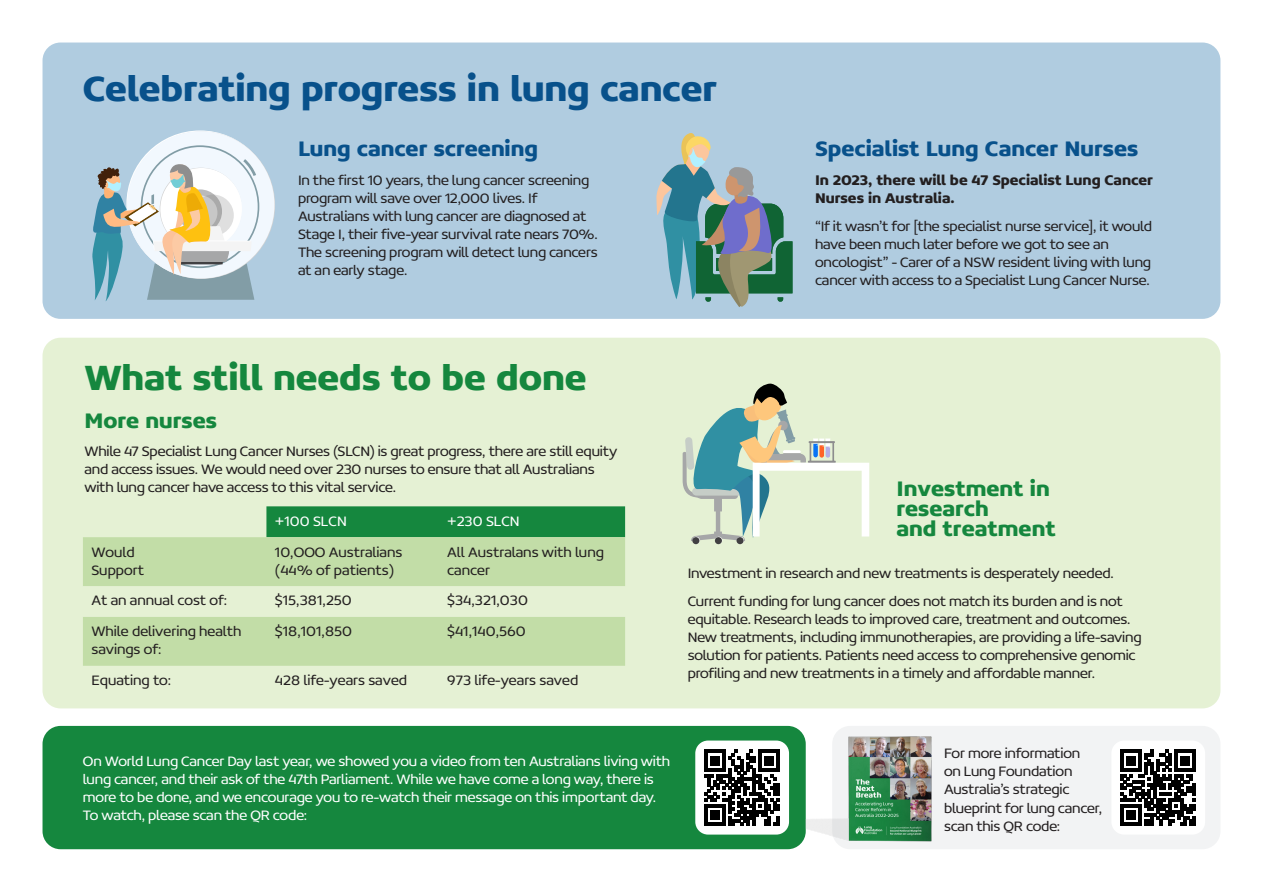
<style>
.page{position:relative;width:1263px;height:893px;background:#fff}
.page>*{position:absolute;margin:0;border:0;box-sizing:border-box;transform-origin:0 0}
.Headline{font:700 37.5px "Concord W00";letter-spacing:-.005em;color:#08518b}
.Headline-2{font:700 37.5px "Concord W00";letter-spacing:-.005em;color:#15873e}
.t1{font:700 22.5px "Concord W00";color:#08518b}
.t2{font:700 22.5px/20.2px "Concord W00";color:#15873e}
.t3{font:300 15px/18px "Concord W00";letter-spacing:-.01em;color:#231f20}
.t4{font:300 15px/18px "Concord W00";letter-spacing:-.01em;color:#fff}
.t5{font:700 15px/18px "Concord W00";letter-spacing:-.005em;color:#231f20}
</style>
<div class="page">
<div style="left:43px;top:43px;width:1177px;height:276px;background:#b0cce0;border-radius:18px"></div>
<svg style="left:92px;top:130px;width:183px;height:171px"></svg>
<svg style="left:656px;top:133px;width:136px;height:174px"></svg>
<div style="left:832px;top:726px;width:388px;height:123px;background:#f2f3f4;border-radius:18px"></div>
<div style="left:43px;top:338px;width:1177px;height:370px;background:#e5f1d4;border-radius:18px"></div>
<div style="left:266px;top:506px;width:359px;height:31px;background:#15873e"></div>
<svg style="left:83px;top:537px;width:542px;height:129px;fill:#c2dda7"></svg>
<svg style="left:1112px;top:741px;width:93px;height:93px"></svg>
<hr style="left:1120px;top:822px;width:21px;height:3px;background:#000">
<div style="left:1126px;top:810px;width:9px;height:9px;background:#000"></div>
<div style="left:43px;top:726px;width:763px;height:123px;background:#15873e;border-radius:18px"></div>
<svg style="left:695px;top:740px;width:94px;height:95px;background:#8d908e"></svg>
<hr style="left:704px;top:822px;width:21px;height:3px;background:#000">
<div style="left:710px;top:810px;width:9px;height:9px;background:#000"></div>
<div style="left:736px;top:537px;width:8px;height:7px;background:#414042;border-radius:50%"></div>
<div style="left:693px;top:537px;width:7px;height:7px;background:#5a595b;border-radius:50%"></div>
<div style="left:692px;top:537px;width:7px;height:7px;background:#414042;border-radius:50%"></div>
<div style="left:715px;top:537px;width:7px;height:7px;background:#414042;border-radius:50%"></div>
<svg style="left:683px;top:383px;width:186px;height:158px"></svg>
<img style="left:806px;top:708px;width:166px;height:134px">
<p class="Headline" style="left:83px;top:66px;width:636px">Celebrating progress in lung cancer</p>
<p class="t1" style="left:298px;top:135px;width:241px">Lung cancer screening</p>
<p class="t1" style="left:815px;top:135px;width:325px">Specialist Lung Cancer Nurses</p>
<p class="t3" style="left:298px;top:171px;width:301px">In the first 10 years, the lung cancer screening program will save over 12,000 lives. If Australians with lung cancer are diagnosed at Stage I, their five-year survival rate nears 70%.<br>The screening program will detect lung cancers at an early stage.</p>
<p class="t5" style="left:815px;top:171px;width:339px">In 2023, there will be 47 Specialist Lung Cancer<br>Nurses in Australia.</p>
<p class="t3" style="left:815px;top:216px;width:339px">“If it wasn’t for [the specialist nurse service], it would have been much later before we got to see an oncologist” - Carer of a NSW resident living with lung cancer with access to a Specialist Lung Cancer Nurse.</p>
<p class="Headline-2" style="left:84px;top:354px;width:504px">What still needs to be done</p>
<p class="t2" style="left:84px;top:410px;width:134px">More nurses</p>
<p class="t3" style="left:84px;top:442px;width:534px">While 47 Specialist Lung Cancer Nurses (SLCN) is great progress, there are still equity and access issues. We would need over 230 nurses to ensure that all Australians with lung cancer have access to this vital service.</p>
<p class="t3" style="left:91px;top:542px;width:45px">Would</p>
<p class="t3" style="left:91px;top:560px;width:54px">Support</p>
<p class="t4" style="left:275px;top:512px;width:73px">+100 SLCN</p>
<p class="t4" style="left:447px;top:512px;width:74px">+230 SLCN</p>
<p class="t3" style="left:275px;top:542px;width:129px">10,OOO Australians (44% of patients)</p>
<p class="t3" style="left:447px;top:542px;width:158px">All Australans with lung cancer</p>
<p class="t3" style="left:91px;top:591px;width:137px">At an annual cost of:</p>
<p class="t3" style="left:275px;top:591px;width:78px">$15,381,250</p>
<p class="t3" style="left:447px;top:591px;width:82px">$34,321,030</p>
<p class="t3" style="left:91px;top:622px;width:151px">While delivering health</p>
<p class="t3" style="left:91px;top:640px;width:72px">savings of:</p>
<p class="t3" style="left:275px;top:622px;width:79px">$18,101,850</p>
<p class="t3" style="left:447px;top:622px;width:80px">$41,140,560</p>
<p class="t3" style="left:91px;top:671px;width:81px">Equating to:</p>
<p class="t3" style="left:275px;top:671px;width:134px">428 life-years saved</p>
<p class="t3" style="left:447px;top:671px;width:133px">973 life-years saved</p>
<p class="t2" style="left:896px;top:478px;width:161px">Investment in research<br>and treatment</p>
<p class="t3" style="left:688px;top:564px;width:428px">Investment in research and new treatments is desperately needed.</p>
<p class="t3" style="left:688px;top:592px;width:455px">Current funding for lung cancer does not match its burden and is not equitable. Research leads to improved care, treatment and outcomes.<br>New treatments, including immunotherapies, are providing a life-saving solution for patients. Patients need access to comprehensive genomic profiling and new treatments in a timely and affordable manner.</p>
<p class="t4" style="left:83px;top:752px;width:589px">On World Lung Cancer Day last year, we showed you a video from ten Australians living with lung cancer, and their ask of the 47th Parliament. While we have come a long way, there is more to be done, and we encourage you to re-watch their message on this important day.<br>To watch, please scan the QR code:</p>
<p class="t3" style="left:944px;top:744px;width:160px">For more information<br>on Lung Foundation<br>Australia’s strategic blueprint for lung cancer, scan this QR code:</p>
</div>
